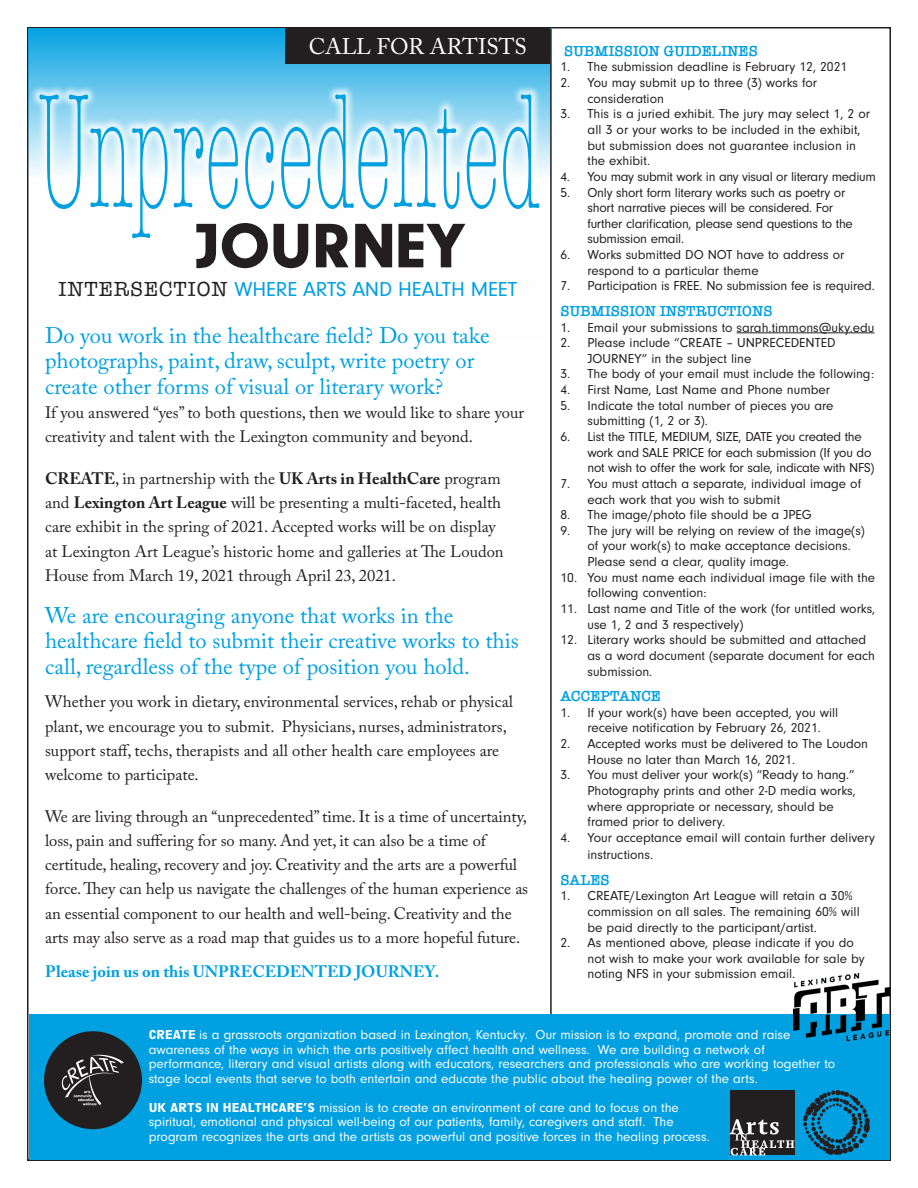
<style>
.page{position:relative;width:918px;height:1188px;background:#fff}
.page>*{position:absolute;margin:0;border:0;box-sizing:border-box;transform-origin:0 0}
.Sub_head_txt{font:300 condensed 167.55px "American Typewriter";color:#00a0e1;scale:.54 1}
.info_text{font:900 65.25px "Neuzeit Gro";color:#231f20}
.big_sub{font:22.5px/25.5px "Adobe Caslon Pro";color:#00a0e1}
.t1{font:22.5px "Adobe Caslon Pro";color:#fff}
.info_text-2{font:21px "Neuzeit Gro";letter-spacing:-.01em;color:#00a0e1}
.Serif_info_text{font:16.5px/24.3px "Adobe Caslon Pro";color:#231f20}
.Serif_info_text-2{font:700 16.5px "Adobe Caslon Pro";color:#00a0e1}
.Sub_head_txt-2{font:600 15px "American Typewriter";color:#00a0e1}
.t2{font:13.5px/15.6px "Neuzeit Gro";color:#231f20}
.info_text-3{font:13.5px/14.5px "Neuzeit Gro";color:#fff}
.t3{font:13.5px/15.6px "Neuzeit Gro";letter-spacing:-.02em;color:#231f20}
.s1{font-family:"American Typewriter";color:#231f20}
.s2{font-weight:700}
.s3{font-family:"Neuzeit Gro Con";font-weight:900}
</style>
<div class="page">
<svg style="left:29px;top:29px;width:521px;height:145px;background:#3cb5e7"></svg>
<div style="left:286px;top:27px;width:264px;height:37px;background:#231f20"></div>
<div style="left:29px;top:1014px;width:860px;height:145px;background:#00a0e1"></div>
<div style="left:730px;top:1091px;width:65px;height:64px;background:#231f20"></div>
<svg style="left:730px;top:1119px;width:65px;height:37px"></svg>
<svg style="left:803px;top:1090px;width:67px;height:65px"></svg>
<div style="left:44px;top:1031px;width:98px;height:98px;background:#231f20;border-radius:50%"></div>
<svg style="left:62px;top:1055px;width:62px;height:51px"></svg>
<hr style="left:737px;top:332px;width:137px;height:1px;background:#231f20">
<img style="left:793px;top:974px;width:96px;height:66px">
<div style="left:29px;top:85px;width:520px;height:163px;background:#fff;opacity:.75"></div>
<hr style="left:550px;top:29px;width:2px;height:985px;background:#231f20">
<p class="t1" style="left:309px;top:33px;width:219px">CALL FOR ARTISTS</p>
<p class="Sub_head_txt" style="left:38px;top:39px;width:932px">Unprecedented</p>
<p class="info_text" style="left:194px;top:209px;width:272px">JOURNEY</p>
<p class="info_text-2" style="left:59px;top:278px;width:460px"><span class="s1">INTERSECTION</span> WHERE ARTS AND HEALTH MEET</p>
<p class="big_sub" style="left:45px;top:322px;width:446px">Do you work in the healthcare field? Do you take photographs, paint, draw, sculpt, write poetry or create other forms of visual or literary work?</p>
<p class="Serif_info_text" style="left:45px;top:400px;width:480px">If you answered “yes” to both questions, then we would like to share your creativity and talent with the Lexington community and beyond.</p>
<p class="Serif_info_text" style="left:45px;top:466px;width:460px"><span class="s2">CREATE</span>, in partnership with the <span class="s2">UK Arts in HealthCare</span> program and <span class="s2">Lexington Art League</span> will be presenting a multi-faceted, health care exhibit in the spring of 2021. Accepted works will be on display at Lexington Art League’s historic home and galleries at The Loudon House from March 19, 2021 through April 23, 2021.</p>
<p class="big_sub" style="left:45px;top:602px;width:475px">We are encouraging anyone that works in the healthcare field to submit their creative works to this call, regardless of the type of position you hold.</p>
<p class="Serif_info_text" style="left:45px;top:690px;width:469px">Whether you work in dietary, environmental services, rehab or physical plant, we encourage you to submit. Physicians, nurses, administrators, support staff, techs, therapists and all other health care employees are welcome to participate.</p>
<p class="Serif_info_text" style="left:45px;top:804px;width:485px">We are living through an “unprecedented” time. It is a time of uncertainty, loss, pain and suffering for so many. And yet, it can also be a time of certitude, healing, recovery and joy. Creativity and the arts are a powerful force. They can help us navigate the challenges of the human experience as an essential component to our health and well-being. Creativity and the arts may also serve as a road map that guides us to a more hopeful future.</p>
<p class="Serif_info_text-2" style="left:45px;top:961px;width:396px">Please join us on this UNPRECEDENTED JOURNEY.</p>
<p class="Sub_head_txt-2" style="left:564px;top:39px;width:195px">SUBMISSION GUIDELINES</p>
<p class="t2" style="left:561px;top:59px;width:288px">1. The submission deadline is February 12, 2021</p>
<p class="t2" style="left:588px;top:75px;width:231px;text-indent:-27px">2. You may submit up to three (3) works for consideration</p>
<p class="t2" style="left:588px;top:106px;width:284px;text-indent:-27px">3. This is a juried exhibit. The jury may select 1, 2 or all 3 or your works to be included in the exhibit, but submission does not guarantee inclusion in the exhibit.</p>
<p class="t3" style="left:561px;top:169px;width:317px">4. You may submit work in any visual or literary medium</p>
<p class="t3" style="left:588px;top:185px;width:267px;text-indent:-27px">5. Only short form literary works such as poetry or short narrative pieces will be considered. For further clarification, please send questions to the submission email.</p>
<p class="t2" style="left:588px;top:247px;width:258px;text-indent:-27px">6. Works submitted DO NOT have to address or respond to a particular theme</p>
<p class="t2" style="left:561px;top:278px;width:316px">7. Participation is FREE. No submission fee is required.</p>
<p class="Sub_head_txt-2" style="left:561px;top:299px;width:214px">SUBMISSION INSTRUCTIONS</p>
<p class="t2" style="left:561px;top:320px;width:315px">1. Email your submissions to sarah.timmons@uky.edu</p>
<p class="t2" style="left:588px;top:335px;width:250px;text-indent:-27px">2. Please include “CREATE – UNPRECEDENTED<br>JOURNEY” in the subject line</p>
<p class="t2" style="left:561px;top:366px;width:315px">3. The body of your email must include the following:</p>
<p class="t2" style="left:561px;top:382px;width:271px">4. First Name, Last Name and Phone number</p>
<p class="t2" style="left:588px;top:398px;width:248px;text-indent:-27px">5. Indicate the total number of pieces you are submitting (1, 2 or 3).</p>
<p class="t3" style="left:588px;top:429px;width:288px;text-indent:-27px">6. List the TITLE, MEDIUM, SIZE, DATE you created the work and SALE PRICE for each submission (If you do not wish to offer the work for sale, indicate with NFS)</p>
<p class="t2" style="left:588px;top:476px;width:275px;text-indent:-27px">7. You must attach a separate, individual image of each work that you wish to submit</p>
<p class="t2" style="left:561px;top:507px;width:253px">8. The image/photo file should be a JPEG</p>
<p class="t2" style="left:588px;top:523px;width:279px;text-indent:-27px">9. The jury will be relying on review of the image(s) of your work(s) to make acceptance decisions.<br>Please send a clear, quality image.</p>
<p class="t2" style="left:588px;top:570px;width:289px;text-indent:-27px">10. You must name each individual image file with the following convention:</p>
<p class="t2" style="left:588px;top:601px;width:289px;text-indent:-27px">11. Last name and Title of the work (for untitled works, use 1, 2 and 3 respectively)</p>
<p class="t2" style="left:588px;top:632px;width:289px;text-indent:-27px">12. Literary works should be submitted and attached as a word document (separate document for each submission.</p>
<p class="Sub_head_txt-2" style="left:561px;top:685px;width:102px">ACCEPTANCE</p>
<p class="t2" style="left:588px;top:705px;width:252px;text-indent:-27px">1. If your work(s) have been accepted, you will receive notification by February 26, 2021.</p>
<p class="t2" style="left:588px;top:736px;width:282px;text-indent:-27px">2. Accepted works must be delivered to The Loudon<br>House no later than March 16, 2021.</p>
<p class="t2" style="left:588px;top:767px;width:270px;text-indent:-27px">3. You must deliver your work(s) “Ready to hang.” Photography prints and other 2-D media works, where appropriate or necessary, should be framed prior to delivery.</p>
<p class="t2" style="left:588px;top:829px;width:289px;line-height:17.2px;text-indent:-27px">4. Your acceptance email will contain further delivery instructions.</p>
<p class="Sub_head_txt-2" style="left:561px;top:868px;width:51px">SALES</p>
<p class="t2" style="left:588px;top:888px;width:274px;text-indent:-27px">1. CREATE/Lexington Art League will retain a 30% commission on all sales. The remaining 60% will be paid directly to the participant/artist.</p>
<p class="t2" style="left:588px;top:935px;width:279px;text-indent:-27px">2. As mentioned above, please indicate if you do not wish to make your work available for sale by noting NFS in your submission email.</p>
<p class="info_text-3" style="left:149px;top:1028px;width:688px"><span class="s3">CREATE</span> is a grassroots organization based in Lexington, Kentucky. Our mission is to expand, promote and raise awareness of the ways in which the arts positively affect health and wellness. We are building a network of performance, literary and visual artists along with educators, researchers and professionals who are working together to stage local events that serve to both entertain and educate the public about the healing power of the arts.</p>
<p class="info_text-3" style="left:149px;top:1100px;width:563px"><span class="s3">UK ARTS IN HEALTHCARE’S</span> mission is to create an environment of care and to focus on the spiritual, emotional and physical well-being of our patients, family, caregivers and staff. The program recognizes the arts and the artists as powerful and positive forces in the healing process.</p>
</div>
